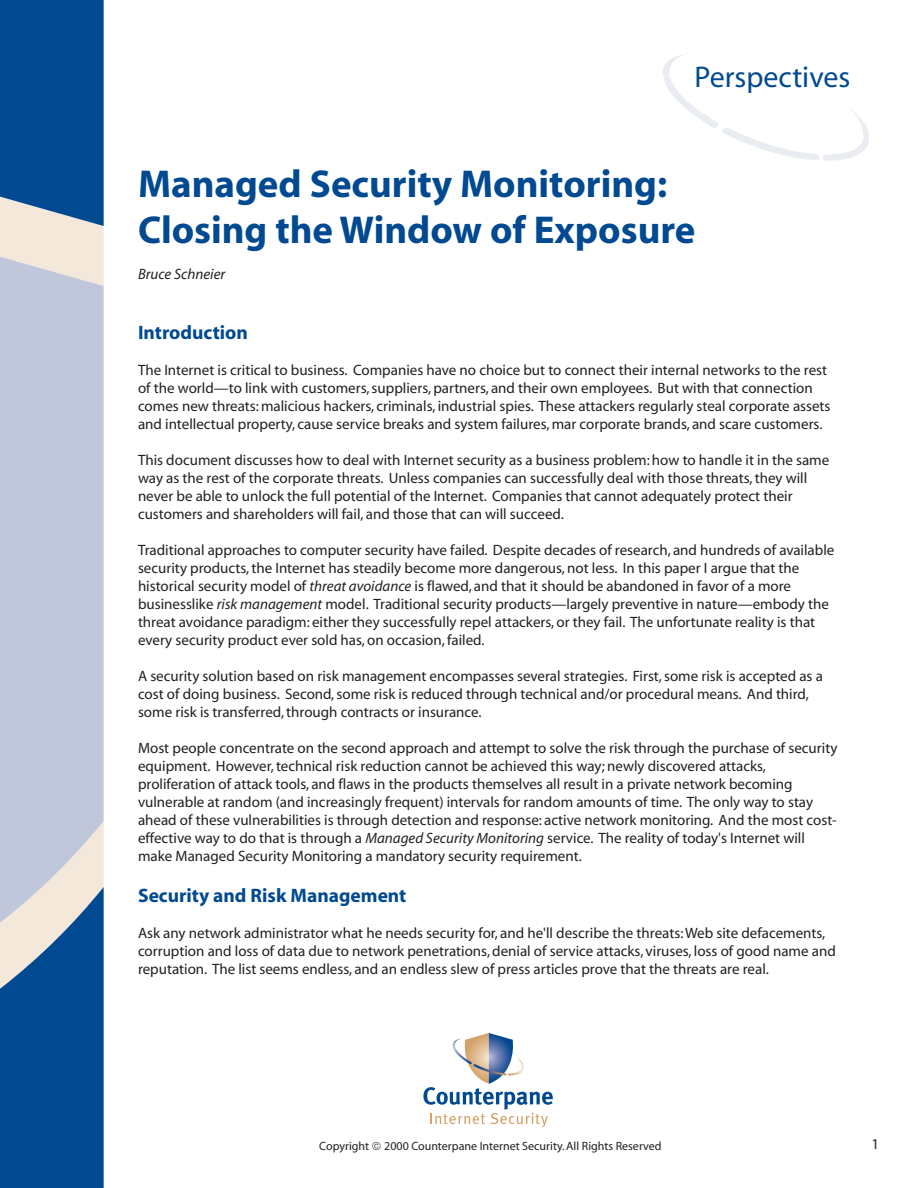
<style>
.page{position:relative;width:918px;height:1188px;background:#fff}
.page>*{position:absolute;margin:0;border:0;box-sizing:border-box;transform-origin:0 0}
.t1{font:700 39px/46.5px "Myriad";color:#014990}
.t2{font:30px "Myriad";color:#014990}
.t3{font:700 19.5px "Myriad";color:#014990}
.t4{font:15px/18px "Myriad";color:#231f20}
.t5{font:italic 15px "Myriad";color:#231f20}
.t6{font:12px "Myriad";color:#231f20}
.s1{font-style:italic}
</style>
<div class="page">
<svg style="left:423px;top:1033px;width:130px;height:94px"></svg>
<svg style="left:0;top:0;width:104px;height:257px;background:#2c659d"></svg>
<svg style="left:0;top:923px;width:104px;height:265px;background:#175796"></svg>
<svg style="left:0;top:257px;width:104px;height:666px;background:#c3c8da"></svg>
<svg style="left:663px;top:54px;width:206px;height:107px"></svg>
<h2 class="t2" style="left:694px;top:62px;width:157px">Perspectives</h2>
<h1 class="t1" style="left:138px;top:162px;width:559px">Managed Security Monitoring:<br>Closing the Window of Exposure</h1>
<p class="t5" style="left:138px;top:267px;width:89px">Bruce Schneier</p>
<h3 class="t3" style="left:138px;top:322px;width:111px">Introduction</h3>
<p class="t4" style="left:138px;top:361px;width:694px">The Internet is critical to business. Companies have no choice but to connect their internal networks to the rest of the world—to link with customers,suppliers, partners, and their own employees. But with that connection comes new threats: malicious hackers, criminals, industrial spies. These attackers regularly steal corporate assets and intellectual property, cause service breaks and system failures, mar corporate brands, and scare customers.</p>
<p class="t4" style="left:138px;top:451px;width:693px">This document discusses how to deal with Internet security as a business problem: how to handle it in the same way as the rest of the corporate threats. Unless companies can successfully deal with those threats,they will never be able to unlock the full potential of the Internet. Companies that cannot adequately protect their customers and shareholders will fail, and those that can will succeed.</p>
<p class="t4" style="left:138px;top:541px;width:698px">Traditional approaches to computer security have failed. Despite decades of research, and hundreds of available security products,the Internet has steadily become more dangerous, not less. In this paper I argue that the historical security model of <span class="s1">threat avoidance</span> is flawed, and that it should be abandoned in favor of a more businesslike <span class="s1">risk management</span> model. Traditional security products—largely preventive in nature—embody the threat avoidance paradigm: either they successfully repel attackers, or they fail. The unfortunate reality is that every security product ever sold has, on occasion,failed.</p>
<p class="t4" style="left:138px;top:667px;width:686px">A security solution based on risk management encompasses several strategies. First,some risk is accepted as a cost of doing business. Second,some risk is reduced through technical and/or procedural means. And third, some risk is transferred,through contracts or insurance.</p>
<p class="t4" style="left:138px;top:739px;width:701px">Most people concentrate on the second approach and attempt to solve the risk through the purchase of security equipment. However,technical risk reduction cannot be achieved this way; newly discovered attacks, proliferation of attack tools, and flaws in the products themselves all result in a private network becoming vulnerable at random (and increasingly frequent) intervals for random amounts of time. The only way to stay ahead of these vulnerabilities is through detection and response: active network monitoring. And the most cost&shy;effective way to do that is through a <span class="s1">Managed Security Monitoring</span> service. The reality of today's Internet will make Managed Security Monitoring a mandatory security requirement.</p>
<h3 class="t3" style="left:138px;top:885px;width:270px">Security and Risk Management</h3>
<p class="t4" style="left:138px;top:925px;width:699px">Ask any network administrator what he needs security for, and he'll describe the threats:Web site defacements, corruption and loss of data due to network penetrations, denial of service attacks, viruses, loss of good name and reputation. The list seems endless, and an endless slew of press articles prove that the threats are real.</p>
<p class="t6" style="left:319px;top:1140px;width:51px">Copyright</p>
<p class="t6" style="left:384px;top:1140px;width:279px">2000 Counterpane Internet Security.All Rights Reserved</p>
<p class="t4" style="left:872px;top:1136px;width:9px">1</p>
</div>
